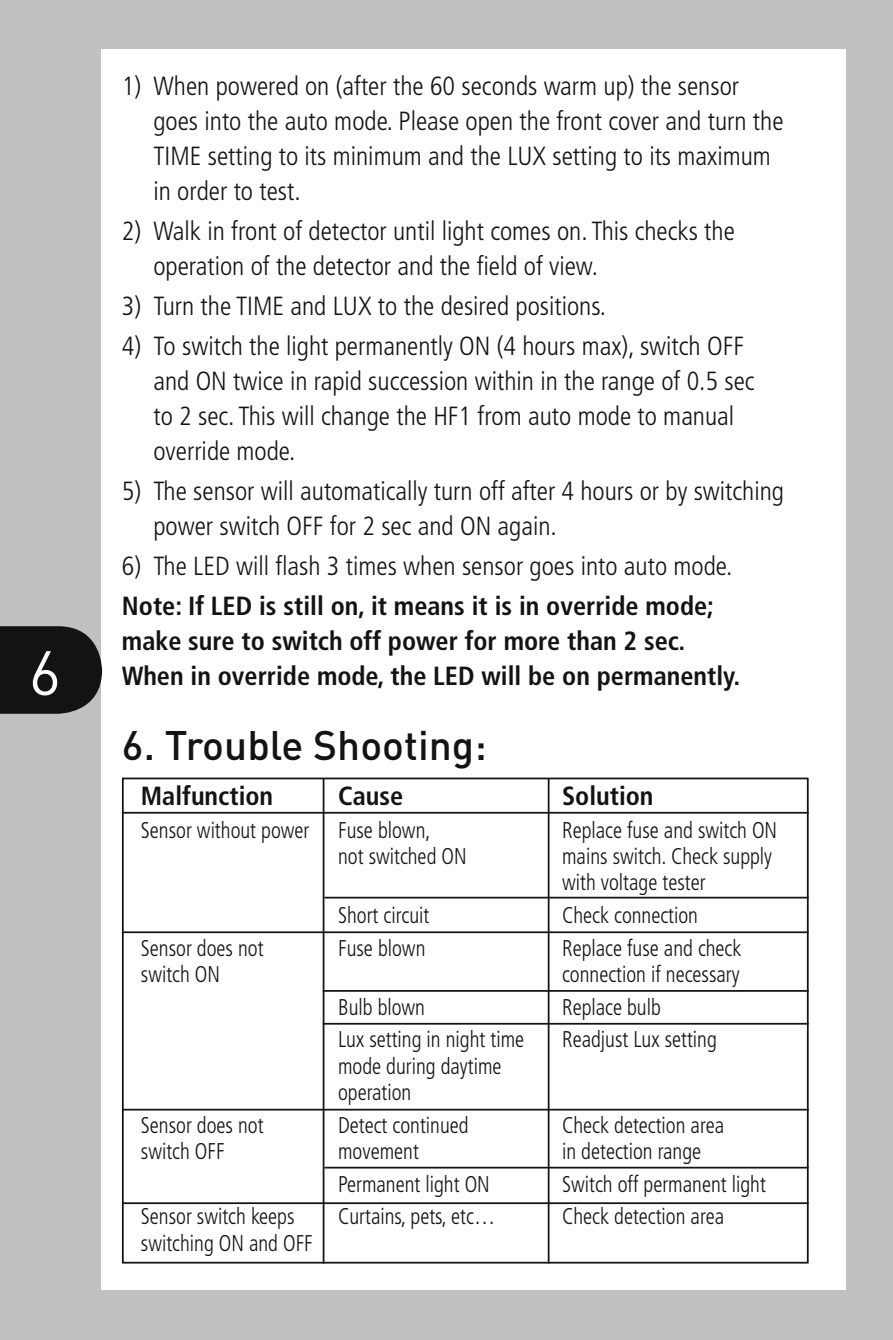
<style>
.page{position:relative;width:893px;height:1340px;background:#fff}
.page>*{position:absolute;margin:0;border:0;box-sizing:border-box;transform-origin:0 0}
.t1{font:61.6px "DIN";color:#fff}
.t2{font:500 40.6px "DIN";color:#141314}
.t3{font:300 condensed 26.25px/35px "Frutiger LT";color:#141314}
.t4{font:700 condensed 26.25px/35px "Frutiger LT";color:#141314}
.t5{font:300 condensed 22.75px/26.2px "Frutiger LT";color:#141314;scale:.93 1}
</style>
<div class="page">
<div style="left:0;top:0;width:893px;height:1339px;background:#bfc0c2"></div>
<div style="left:101px;top:50px;width:744px;height:1240px;background:#fff"></div>
<svg style="left:0;top:49px;width:102px;height:665px"></svg>
<div style="left:122px;top:777px;width:687px;height:486px;border:2px solid #141314"></div>
<hr style="left:122px;top:812px;width:687px;height:1px;background:#141314">
<hr style="left:122px;top:931px;width:687px;height:2px;background:#141314">
<hr style="left:324px;top:896px;width:485px;height:2px;background:#141314">
<hr style="left:323px;top:990px;width:486px;height:1px;background:#141314">
<hr style="left:323px;top:1022px;width:486px;height:2px;background:#141314">
<hr style="left:324px;top:1166px;width:485px;height:2px;background:#141314">
<hr style="left:122px;top:1108px;width:687px;height:2px;background:#141314">
<hr style="left:122px;top:1202px;width:687px;height:2px;background:#141314">
<hr style="left:323px;top:778px;width:1px;height:485px;background:#141314">
<hr style="left:548px;top:778px;width:1px;height:485px;background:#141314">
<h1 class="t1" style="left:29px;top:634px;width:34px">6</h1>
<p class="t3" style="left:153px;top:68px;width:632px;text-indent:-32px">1) When powered on (after the 60 seconds warm up) the sensor goes into the auto mode. Please open the front cover and turn the TIME setting to its minimum and the LUX setting to its maximum in order to test.</p>
<p class="t3" style="left:153px;top:213px;width:583px;text-indent:-32px">2) Walk in front of detector until light comes on. This checks the operation of the detector and the field of view.</p>
<p class="t3" style="left:122px;top:288px;width:486px">3) Turn the TIME and LUX to the desired positions.</p>
<p class="t3" style="left:153px;top:328px;width:603px;text-indent:-32px">4) To switch the light permanently ON (4 hours max), switch OFF and ON twice in rapid succession within in the range of 0.5 sec to 2 sec. This will change the HF1 from auto mode to manual override mode.</p>
<p class="t3" style="left:153px;top:473px;width:632px;text-indent:-32px">5) The sensor will automatically turn off after 4 hours or by switching power switch OFF for 2 sec and ON again.</p>
<p class="t3" style="left:122px;top:548px;width:612px">6) The LED will flash 3 times when sensor goes into auto mode.</p>
<p class="t4" style="left:122px;top:588px;width:620px">Note: If LED is still on, it means it is in override mode; make sure to switch off power for more than 2 sec.<br>When in override mode, the LED will be on permanently.</p>
<h2 class="t2" style="left:122px;top:719px;width:366px">6. Trouble Shooting:</h2>
<p class="t4" style="left:141px;top:778px;width:134px">Malfunction</p>
<p class="t4" style="left:338px;top:778px;width:67px">Cause</p>
<p class="t4" style="left:562px;top:778px;width:93px">Solution</p>
<p class="t5" style="left:141px;top:817px;width:183px">Sensor without power</p>
<p class="t5" style="left:338px;top:817px;width:101px">Fuse blown,</p>
<p class="t5" style="left:562px;top:817px;width:233px">Replace fuse and switch ON</p>
<p class="t5" style="left:338px;top:843px;width:140px">not switched ON</p>
<p class="t5" style="left:562px;top:843px;width:227px">mains switch. Check supply with voltage tester</p>
<p class="t5" style="left:338px;top:902px;width:100px">Short circuit</p>
<p class="t5" style="left:562px;top:902px;width:148px">Check connection</p>
<p class="t5" style="left:141px;top:935px;width:133px">Sensor does not</p>
<p class="t5" style="left:338px;top:935px;width:95px">Fuse blown</p>
<p class="t5" style="left:562px;top:935px;width:194px">Replace fuse and check</p>
<p class="t5" style="left:141px;top:961px;width:87px">switch ON</p>
<p class="t5" style="left:562px;top:961px;width:192px">connection if necessary</p>
<p class="t5" style="left:338px;top:994px;width:95px">Bulb blown</p>
<p class="t5" style="left:562px;top:994px;width:108px">Replace bulb</p>
<p class="t5" style="left:338px;top:1026px;width:202px">Lux setting in night time</p>
<p class="t5" style="left:562px;top:1026px;width:168px">Readjust Lux setting</p>
<p class="t5" style="left:338px;top:1052px;width:177px">mode during daytime operation</p>
<p class="t5" style="left:141px;top:1111px;width:133px">Sensor does not</p>
<p class="t5" style="left:338px;top:1111px;width:142px">Detect continued</p>
<p class="t5" style="left:562px;top:1111px;width:176px">Check detection area</p>
<p class="t5" style="left:141px;top:1138px;width:92px">switch OFF</p>
<p class="t5" style="left:338px;top:1138px;width:88px">movement</p>
<p class="t5" style="left:562px;top:1138px;width:151px">in detection range</p>
<p class="t5" style="left:338px;top:1170px;width:165px">Permanent light ON</p>
<p class="t5" style="left:562px;top:1170px;width:221px">Switch off permanent light</p>
<p class="t5" style="left:141px;top:1203px;width:167px">Sensor switch keeps</p>
<p class="t5" style="left:338px;top:1203px;width:170px">Curtains, pets, etc…</p>
<p class="t5" style="left:562px;top:1203px;width:176px">Check detection area</p>
<p class="t5" style="left:141px;top:1229px;width:186px">switching ON and OFF</p>
</div>
